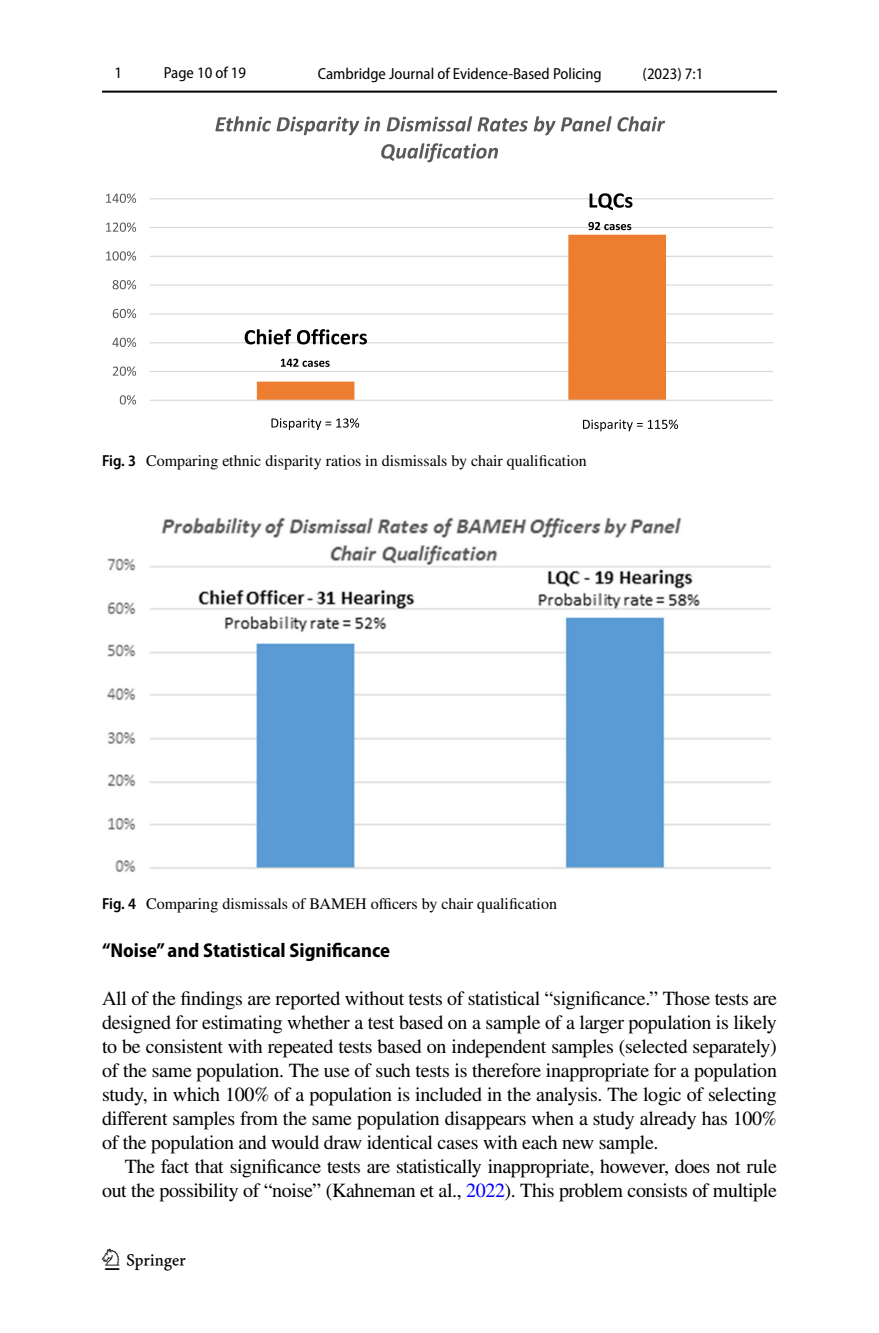
<style>
.page{position:relative;width:879px;height:1333px;background:#fff}
.page>*{position:absolute;margin:0;border:0;box-sizing:border-box;transform-origin:0 0}
.t1{font:30px "Springnew Regular 4";color:#000}
.t2{font:20px/24px "STIX";letter-spacing:-.02em;color:#000;text-align:justify}
.t3{font:700 semi-condensed 20px "Myriad Pro";color:#000}
.t4{font:16px "STIX";color:#000}
.t5{font:semi-condensed 16px "Myriad Pro";color:#000}
.s1{font-family:"Myriad Pro";font-weight:600;font-stretch:semi-condensed}
.s2{color:#00f}
</style>
<div class="page">
<hr style="left:102px;top:91px;width:675px;height:2px;background:#000">
<hr style="left:150px;top:371px;width:623px;height:1px;background:#d9d9d9">
<hr style="left:150px;top:342px;width:623px;height:1px;background:#d9d9d9">
<hr style="left:150px;top:313px;width:623px;height:1px;background:#d9d9d9">
<hr style="left:150px;top:284px;width:623px;height:2px;background:#d9d9d9">
<hr style="left:150px;top:256px;width:623px;height:1px;background:#d9d9d9">
<hr style="left:150px;top:227px;width:623px;height:1px;background:#d9d9d9">
<hr style="left:150px;top:198px;width:623px;height:1px;background:#d9d9d9">
<svg style="left:257px;top:235px;width:409px;height:164px"></svg>
<hr style="left:150px;top:399px;width:623px;height:2px;background:#d9d9d9">
<svg style="left:120px;top:395px;width:16px;height:9px"></svg>
<svg style="left:113px;top:366px;width:23px;height:10px"></svg>
<svg style="left:112px;top:337px;width:24px;height:10px"></svg>
<svg style="left:113px;top:309px;width:23px;height:9px"></svg>
<svg style="left:113px;top:280px;width:23px;height:9px"></svg>
<svg style="left:106px;top:251px;width:30px;height:10px"></svg>
<svg style="left:106px;top:222px;width:30px;height:10px"></svg>
<svg style="left:106px;top:193px;width:30px;height:10px"></svg>
<svg style="left:215px;top:116px;width:450px;height:19px"></svg>
<svg style="left:381px;top:143px;width:117px;height:19px"></svg>
<svg style="left:245px;top:329px;width:122px;height:15px"></svg>
<svg style="left:281px;top:358px;width:49px;height:9px"></svg>
<svg style="left:589px;top:193px;width:43px;height:17px"></svg>
<svg style="left:588px;top:222px;width:43px;height:8px"></svg>
<svg style="left:271px;top:418px;width:88px;height:12px"></svg>
<svg style="left:583px;top:419px;width:95px;height:12px"></svg>
<img style="left:107px;top:517px;width:664px;height:355px">
<p class="t5" style="left:115px;top:64px;width:9px">1</p>
<p class="t5" style="left:164px;top:64px;width:84px">Page 10 of 19</p>
<p class="t5" style="left:318px;top:65px;width:285px">Cambridge Journal of Evidence-Based Policing</p>
<p class="t5" style="left:642px;top:65px;width:62px">(2023) 7:1</p>
<p class="t4" style="left:102px;top:449px;width:486px"><span class="s1">Fig. 3</span> Comparing ethnic disparity ratios in dismissals by chair qualification</p>
<p class="t4" style="left:102px;top:892px;width:456px"><span class="s1">Fig. 4</span> Comparing dismissals of BAMEH officers by chair qualification</p>
<p class="t3" style="left:102px;top:939px;width:289px">“Noise” and Statistical Significance</p>
<p class="t2" style="left:102px;top:987px;width:676px">All of the findings are reported without tests of statistical “significance.” Those tests are designed for estimating whether a test based on a sample of a larger population is likely to be consistent with repeated tests based on independent samples (selected separately) of the same population. The use of such tests is therefore inappropriate for a population study, in which 100% of a population is included in the analysis. The logic of selecting different samples from the same population disappears when a study already has 100% of the population and would draw identical cases with each new sample.</p>
<p class="t2" style="left:102px;top:1155px;width:676px;text-align:right">The fact that significance tests are statistically inappropriate, however, does not rule out the possibility of “noise” (Kahneman et al., <span class="s2">2022</span>). This problem consists of multiple</p>
<h1 class="t1" style="left:105px;top:1248px;width:83px">1 3</h1>
</div>
